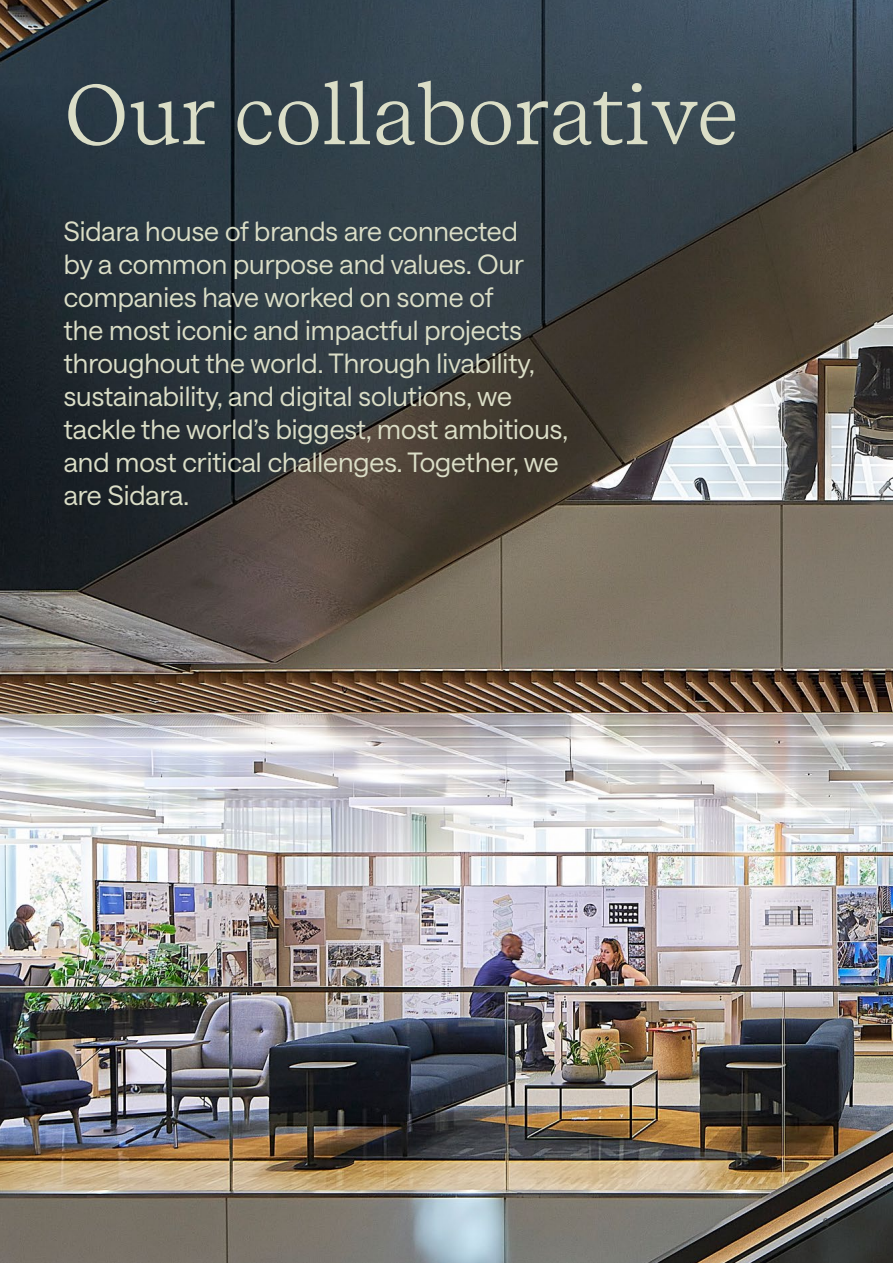
<style>
.page{position:relative;width:893px;height:1263px;background:#fff}
.page>*{position:absolute;margin:0;border:0;box-sizing:border-box;transform-origin:0 0}
.t1{font:84px "Sidara Recife Text";color:#dbdec7}
.t2{font:27px/33px "Sidara Saans";color:#dbdec7}
.t3{font:10.5px "Sidara Saans";color:#2f302f}
</style>
<div class="page">
<img style="left:0;top:0;width:893px;height:1263px">
<h1 class="t1" style="left:64px;top:54px;width:677px">Our collaborative</h1>
<p class="t2" style="left:64px;top:213px;width:506px">Sidara house of brands are connected<br>by a common purpose and values. Our companies have worked on some of<br>the most iconic and impactful projects throughout the world. Through livability, sustainability, and digital solutions, we tackle the world’s biggest, most ambitious, and most critical challenges. Together, we are Sidara.</p>
<p class="t3" style="left:823px;top:1214px;width:8px">8</p>
</div>
